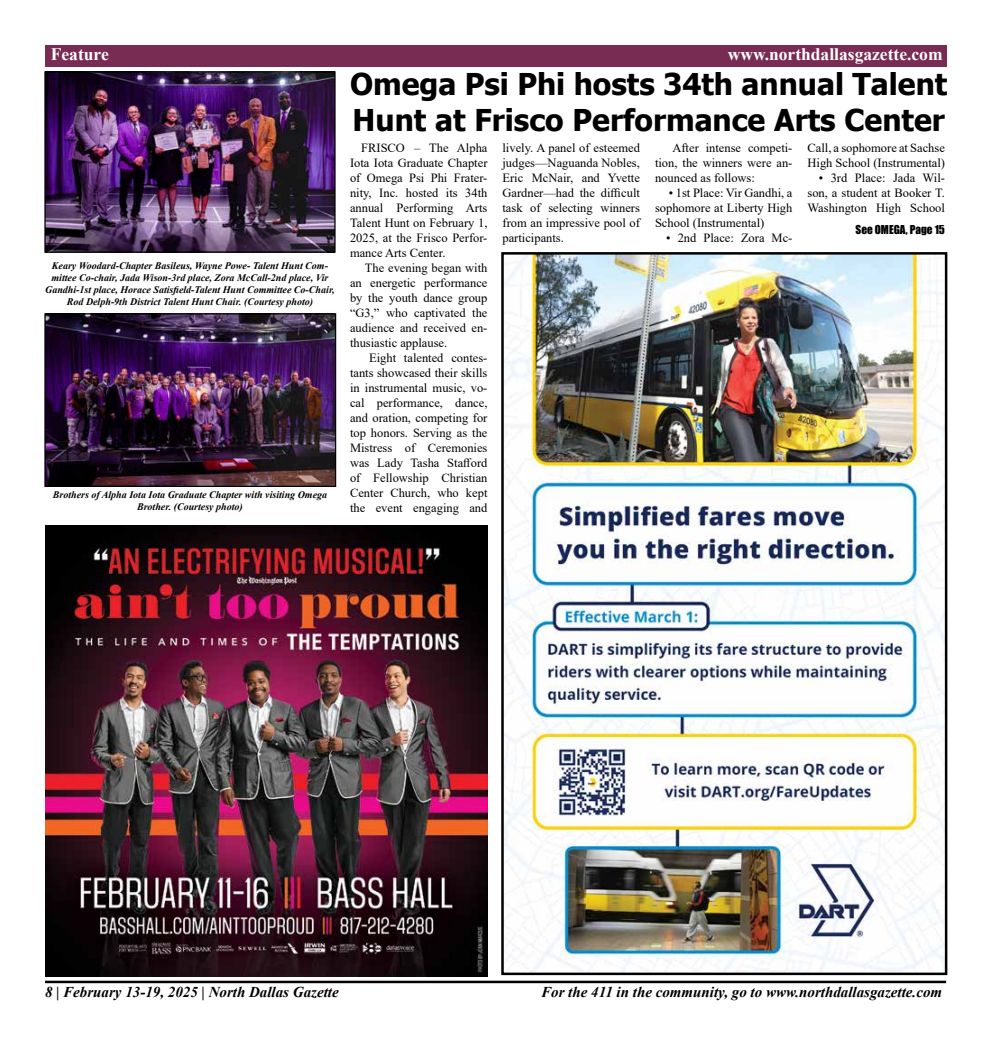
<style>
.page{position:relative;width:990px;height:1047px;background:#fff}
.page>*{position:absolute;margin:0;border:0;box-sizing:border-box;transform-origin:0 0}
.t1{font:700 30px/36px "Tahoma";color:#000}
.t2{font:700 17.5px "Times New Roman";color:#fff}
.t3{font:italic 700 15px "Times New Roman";color:#000}
.t4{font:12.5px/15px "Times New Roman";color:#000;text-align:justify}
.t5{font:11.25px "Impact";color:#000}
.t6{font:italic 700 10px/12px "Times New Roman";color:#000;text-align:center}
</style>
<div class="page">
<hr style="left:45px;top:980px;width:901px;height:2px;background:#000">
<div style="left:45px;top:45px;width:901px;height:22px;background:#792c53"></div>
<img style="left:45px;top:526px;width:442px;height:450px">
<img style="left:504px;top:255px;width:440px;height:716px">
<div style="left:501px;top:252px;width:446px;height:722px;border:2px solid #000"></div>
<img style="left:46px;top:73px;width:288px;height:178px">
<div style="left:44px;top:71px;width:292px;height:182px;border:1px solid #000"></div>
<img style="left:46px;top:315px;width:288px;height:170px">
<div style="left:44px;top:313px;width:292px;height:174px;border:1px solid #000"></div>
<h2 class="t2" style="left:51px;top:41px;width:59px">Feature</h2>
<h2 class="t2" style="left:728px;top:41px;width:216px">www.northdallasgazette.com</h2>
<p class="t6" style="left:45px;top:259px;width:291px">Keary Woodard-Chapter Basileus, Wayne Powe- Talent Hunt Com&shy;mittee Co-chair, Jada Wison-3rd place, Zora McCall-2nd place, Vir Gandhi-1st place, Horace Satisfield-Talent Hunt Committee Co-Chair, Rod Delph-9th District Talent Hunt Chair. (Courtesy photo)</p>
<p class="t6" style="left:53px;top:488px;width:276px">Brothers of Alpha Iota Iota Graduate Chapter with visiting Omega<br>Brother. (Courtesy photo)</p>
<h1 class="t1" style="left:350px;top:67px;width:599px">Omega Psi Phi hosts 34th annual Talent<br>Hunt at Frisco Performance Arts Center</h1>
<p class="t4" style="left:350px;top:140px;width:139px;text-indent:11px">FRISCO – The Alpha Iota Iota Graduate Chapter of Omega Psi Phi Frater&shy;nity, Inc. hosted its 34th annual Performing Arts Talent Hunt on February 1, 2025, at the Frisco Perfor&shy;mance Arts Center.</p>
<p class="t4" style="left:350px;top:260px;width:139px;text-indent:15px">The evening began with an energetic performance by the youth dance group “G3,” who captivated the audience and received en&shy;thusiastic applause.</p>
<p class="t4" style="left:350px;top:350px;width:139px;text-indent:19px">Eight talented contes&shy;tants showcased their skills in instrumental music, vo&shy;cal performance, dance, and oration, competing for top honors. Serving as the Mistress of Ceremonies was Lady Tasha Stafford of Fellowship Christian Center Church, who kept the event engaging and</p>
<p class="t4" style="left:503px;top:140px;width:139px">lively. A panel of esteemed judges—Naguanda Nobles, Eric McNair, and Yvette Gardner—had the difficult task of selecting winners from an impressive pool of participants.</p>
<p class="t4" style="left:655px;top:140px;width:139px;text-indent:17px">After intense competi&shy;tion, the winners were an&shy;nounced as follows:</p>
<p class="t4" style="left:808px;top:140px;width:139px">Call, a sophomore at Sachse<br>High School (Instrumental)</p>
<p class="t4" style="left:808px;top:170px;width:139px;text-indent:11px">• 3rd Place: Jada Wil&shy;son, a student at Booker T.<br>Washington High School</p>
<p class="t5" style="left:856px;top:221px;width:91px">See OMEGA, Page 15</p>
<p class="t4" style="left:655px;top:185px;width:139px;text-indent:14px">• 1st Place: Vir Gandhi, a sophomore at Liberty High School (Instrumental)</p>
<p class="t4" style="left:666px;top:230px;width:128px">• 2nd Place: Zora Mc-</p>
<p class="t3" style="left:45px;top:981px;width:295px">8 | February 13-19, 2025 | North Dallas Gazette</p>
<p class="t3" style="left:541px;top:981px;width:403px">For the 411 in the community, go to www.northdallasgazette.com</p>
</div>
